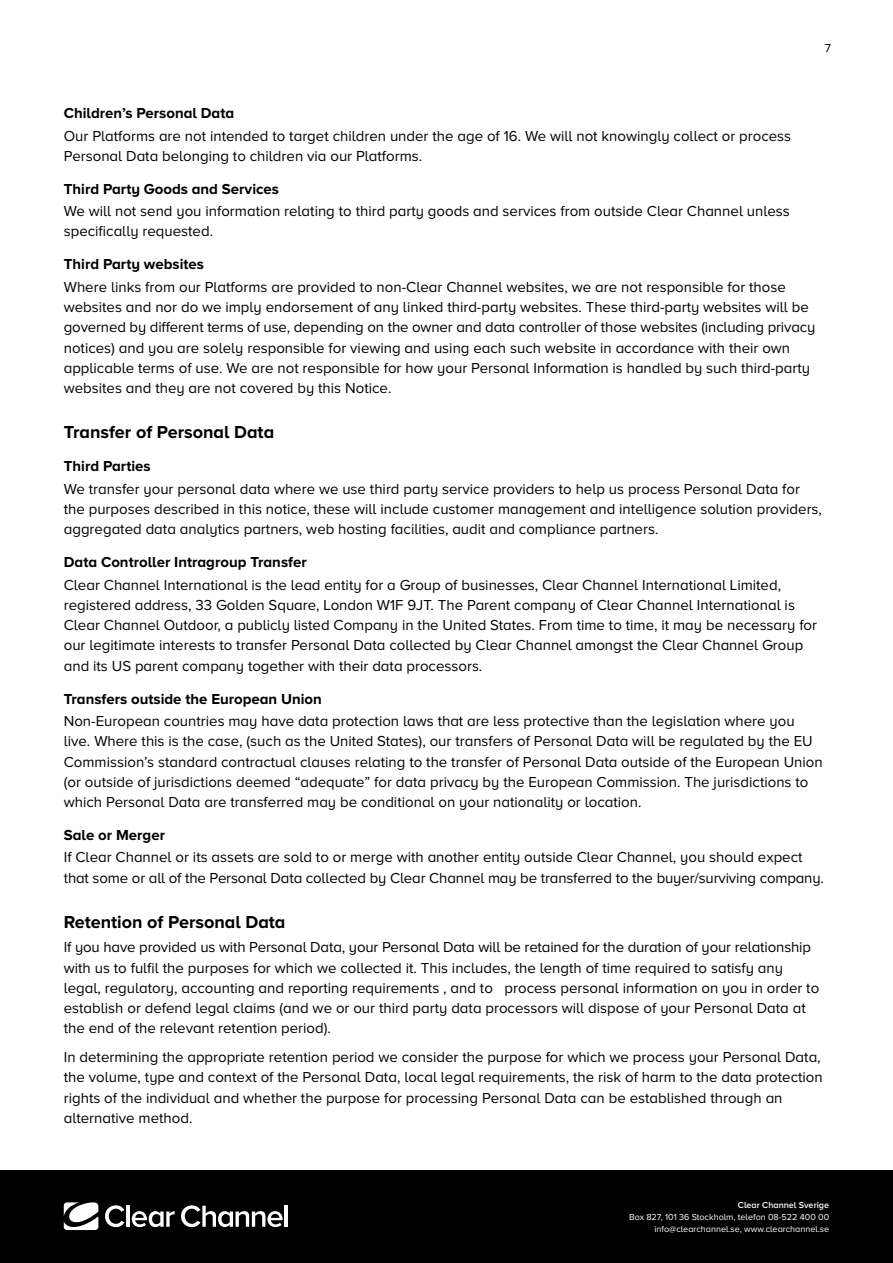
<style>
.page{position:relative;width:893px;height:1263px;background:#fff}
.page>*{position:absolute;margin:0;border:0;box-sizing:border-box;transform-origin:0 0}
.t1{font:700 18px "Proxima Nova A";color:#000}
.t2{font:15px/20.2px "Proxima Nova A";color:#000}
.t3{font:700 15px "Proxima Nova A";color:#000}
.t4{font:12px "Proxima Nova A";color:#000}
.t5{font:9px/12px "Proxima Nova A";color:#fff;text-align:right}
.t6{font:600 9px "Proxima Nova A";color:#fff}
</style>
<div class="page">
<div style="left:0;top:1170px;width:893px;height:93px;background:#000"></div>
<svg style="left:105px;top:1205px;width:19px;height:22px"></svg>
<hr style="left:127px;top:1206px;width:3px;height:21px;background:#fff">
<svg style="left:132px;top:1211px;width:43px;height:16px"></svg>
<svg style="left:181px;top:1205px;width:102px;height:22px"></svg>
<hr style="left:285px;top:1206px;width:3px;height:21px;background:#fff">
<svg style="left:64px;top:1202px;width:34px;height:28px"></svg>
<p class="t4" style="left:825px;top:41px;width:8px">7</p>
<p class="t3" style="left:64px;top:105px;width:172px">Children’s Personal Data</p>
<p class="t2" style="left:64px;top:125px;width:729px">Our Platforms are not intended to target children under the age of 16. We will not knowingly collect or process<br>Personal Data belonging to children via our Platforms.</p>
<p class="t3" style="left:64px;top:180px;width:217px">Third Party Goods and Services</p>
<p class="t2" style="left:64px;top:201px;width:728px">We will not send you information relating to third party goods and services from outside Clear Channel unless specifically requested.</p>
<p class="t3" style="left:64px;top:256px;width:142px">Third Party websites</p>
<p class="t2" style="left:64px;top:276px;width:753px">Where links from our Platforms are provided to non-Clear Channel websites, we are not responsible for those websites and nor do we imply endorsement of any linked third-party websites. These third-party websites will be governed by different terms of use, depending on the owner and data controller of those websites (including privacy notices) and you are solely responsible for viewing and using each such website in accordance with their own applicable terms of use. We are not responsible for how your Personal Information is handled by such third-party websites and they are not covered by this Notice.</p>
<p class="t1" style="left:64px;top:422px;width:212px">Transfer of Personal Data</p>
<p class="t3" style="left:64px;top:458px;width:88px">Third Parties</p>
<p class="t2" style="left:64px;top:478px;width:760px">We transfer your personal data where we use third party service providers to help us process Personal Data for the purposes described in this notice, these will include customer management and intelligence solution providers, aggregated data analytics partners, web hosting facilities, audit and compliance partners.</p>
<p class="t3" style="left:64px;top:554px;width:244px">Data Controller Intragroup Transfer</p>
<p class="t2" style="left:64px;top:574px;width:755px">Clear Channel International is the lead entity for a Group of businesses, Clear Channel International Limited, registered address, 33 Golden Square, London W1F 9JT. The Parent company of Clear Channel International is Clear Channel Outdoor, a publicly listed Company in the United States. From time to time, it may be necessary for our legitimate interests to transfer Personal Data collected by Clear Channel amongst the Clear Channel Group and its US parent company together with their data processors.</p>
<p class="t3" style="left:64px;top:690px;width:260px">Transfers outside the European Union</p>
<p class="t2" style="left:64px;top:711px;width:760px">Non-European countries may have data protection laws that are less protective than the legislation where you live. Where this is the case, (such as the United States), our transfers of Personal Data will be regulated by the EU Commission’s standard contractual clauses relating to the transfer of Personal Data outside of the European Union (or outside of jurisdictions deemed “adequate” for data privacy by the European Commission. The jurisdictions to which Personal Data are transferred may be conditional on your nationality or location.</p>
<p class="t3" style="left:64px;top:826px;width:103px">Sale or Merger</p>
<p class="t2" style="left:64px;top:847px;width:762px">If Clear Channel or its assets are sold to or merge with another entity outside Clear Channel, you should expect that some or all of the Personal Data collected by Clear Channel may be transferred to the buyer/surviving company.</p>
<p class="t1" style="left:64px;top:912px;width:223px">Retention of Personal Data</p>
<p class="t2" style="left:64px;top:937px;width:757px">If you have provided us with Personal Data, your Personal Data will be retained for the duration of your relationship with us to fulfil the purposes for which we collected it. This includes, the length of time required to satisfy any legal, regulatory, accounting and reporting requirements , and to process personal information on you in order to establish or defend legal claims (and we or our third party data processors will dispose of your Personal Data at the end of the relevant retention period).</p>
<p class="t2" style="left:64px;top:1047px;width:760px">In determining the appropriate retention period we consider the purpose for which we process your Personal Data, the volume, type and context of the Personal Data, local legal requirements, the risk of harm to the data protection rights of the individual and whether the purpose for processing Personal Data can be established through an alternative method.</p>
<p class="t6" style="left:738px;top:1199px;width:93px">Clear Channel Sverige</p>
<p class="t5" style="left:629px;top:1210px;width:201px">Box 827, 101 36 Stockholm, telefon 08-522 400 00 info@clearchannel.se, www.clearchannel.se</p>
</div>
